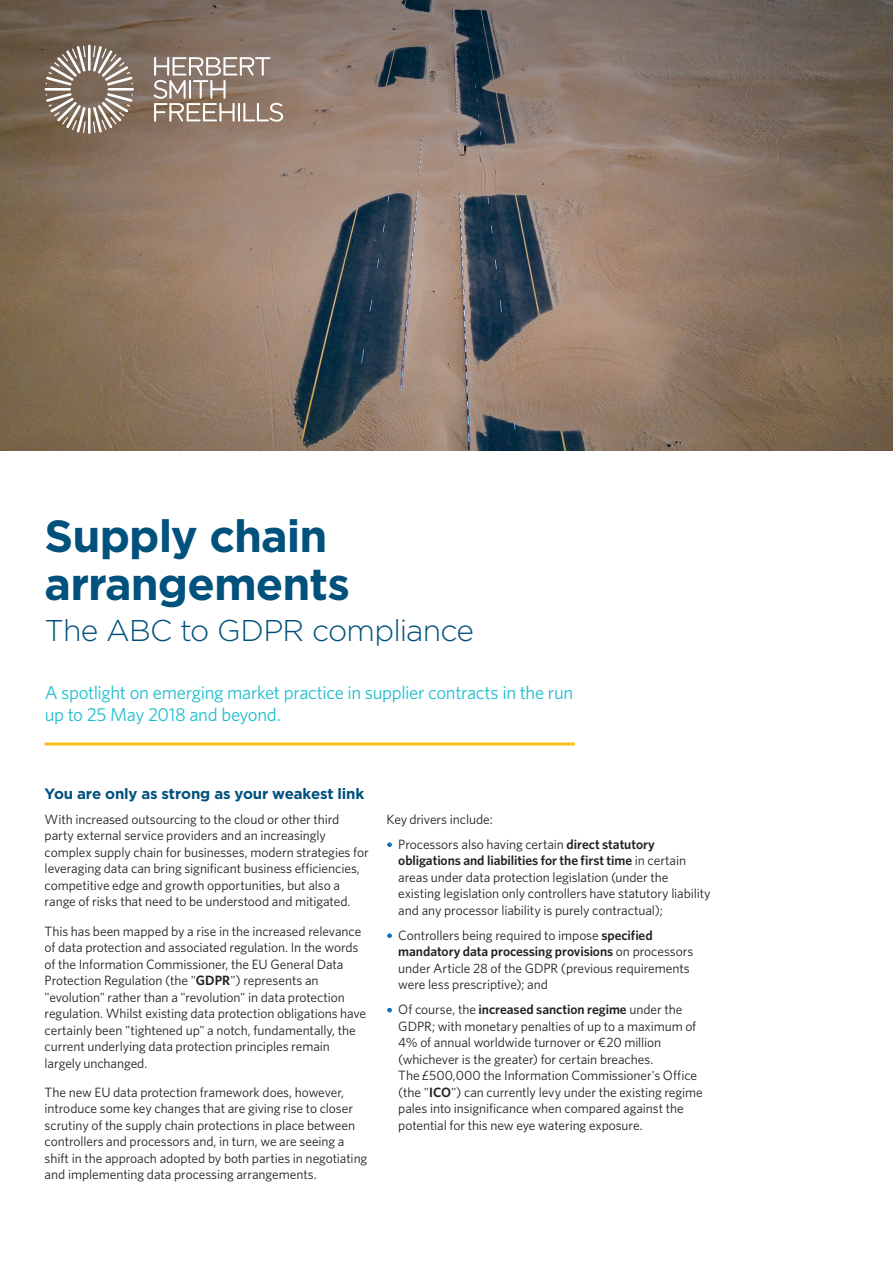
<style>
.page{position:relative;width:893px;height:1263px;background:#fff}
.page>*{position:absolute;margin:0;border:0;box-sizing:border-box;transform-origin:0 0}
.Page_Heading_1{font:700 45px/48px "Gotham";letter-spacing:-.02em;color:#00517c}
.Page_Heading_2{font:300 30px "Gotham";letter-spacing:-.025em;color:#00517c}
.Introduction_Paragra{font:18.75px/21.8px "Whitney";letter-spacing:-.02em;color:#21bece}
.Body_Header_1{font:700 15px "Gotham";letter-spacing:-.01em;color:#00517c}
.Body_Text{font:13.5px/16.5px "Whitney";letter-spacing:-.005em;color:#231f20}
.s1{font-weight:600}
.s2{font-family:"Gotham";font-weight:700;font-size:12.15px;color:#0c6eb8}
</style>
<div class="page">
<img style="left:0;top:276px;width:893px;height:175px">
<svg style="left:387px;top:842px;width:5px;height:5px"></svg>
<svg style="left:387px;top:933px;width:5px;height:5px"></svg>
<svg style="left:387px;top:1008px;width:5px;height:4px"></svg>
<hr style="left:45px;top:742px;width:530px;height:3px;background:#fdbc19">
<svg style="left:0;top:0;width:893px;height:276px;background:#827266"></svg>
<svg style="left:154px;top:57px;width:129px;height:65px;background:#a39286"></svg>
<svg style="left:45px;top:45px;width:89px;height:89px;background:#96877a"></svg>
<p class="Page_Heading_1" style="left:45px;top:511px;width:307px">Supply chain arrangements</p>
<p class="Page_Heading_2" style="left:45px;top:611px;width:431px">The ABC to GDPR compliance</p>
<p class="Introduction_Paragra" style="left:45px;top:681px;width:530px">A spotlight on emerging market practice in supplier contracts in the run up to 25 May 2018 and beyond.</p>
<p class="Body_Header_1" style="left:45px;top:784px;width:321px">You are only as strong as your weakest link</p>
<p class="Body_Text" style="left:45px;top:811px;width:326px">With increased outsourcing to the cloud or other third party external service providers and an increasingly complex supply chain for businesses, modern strategies for leveraging data can bring significant business efficiencies, competitive edge and growth opportunities, but also a range of risks that need to be understood and mitigated.</p>
<p class="Body_Text" style="left:45px;top:922px;width:323px">This has been mapped by a rise in the increased relevance of data protection and associated regulation. In the words of the Information Commissioner, the EU General Data Protection Regulation (the "<span class="s1">GDPR</span>") represents an "evolution" rather than a "revolution" in data protection regulation. Whilst existing data protection obligations have certainly been "tightened up" a notch, fundamentally, the current underlying data protection principles remain largely unchanged.</p>
<p class="Body_Text" style="left:45px;top:1084px;width:324px">The new EU data protection framework does, however, introduce some key changes that are giving rise to closer scrutiny of the supply chain protections in place between controllers and processors and, in turn, we are seeing a shift in the approach adopted by both parties in negotiating and implementing data processing arrangements.</p>
<p class="Body_Text" style="left:387px;top:811px;width:108px">Key drivers include:</p>
<p class="Body_Text" style="left:398px;top:836px;width:314px;text-indent:-12px"><span class="s2">•</span> Processors also having certain <span class="s1">direct statutory obligations and liabilities for the first time</span> in certain areas under data protection legislation (under the existing legislation only controllers have statutory liability and any processor liability is purely contractual);</p>
<p class="Body_Text" style="left:398px;top:927px;width:296px;text-indent:-12px"><span class="s2">•</span> Controllers being required to impose <span class="s1">specified mandatory data processing provisions</span> on processors under Article 28 of the GDPR (previous requirements were less prescriptive); and</p>
<p class="Body_Text" style="left:398px;top:1001px;width:306px;text-indent:-12px"><span class="s2">•</span> Of course, the <span class="s1">increased sanction regime</span> under the GDPR; with monetary penalties of up to a maximum of 4% of annual worldwide turnover or €20 million (whichever is the greater) for certain breaches.<br>The £500,000 the Information Commissioner's Office (the "<span class="s1">ICO</span>") can currently levy under the existing regime pales into insignificance when compared against the potential for this new eye watering exposure.</p>
</div>
